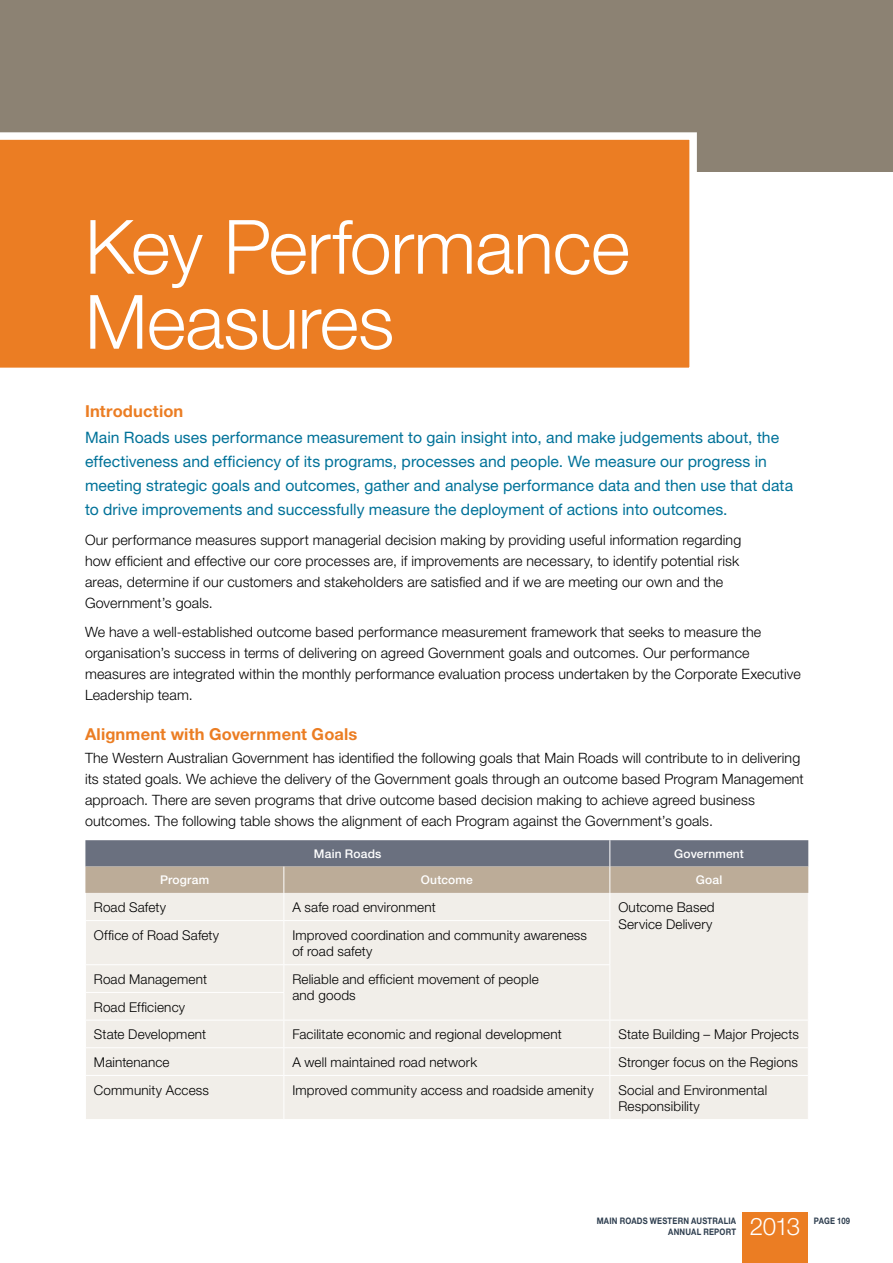
<style>
.page{position:relative;width:893px;height:1263px;background:#fff}
.page>*{position:absolute;margin:0;border:0;box-sizing:border-box;transform-origin:0 0}
.t1{font:300 75px/75px "Helvetica Neue";letter-spacing:-.01em;color:#fff}
.t2{font:300 24.15px "Helvetica Neue";color:#fff}
.t3{font:700 16.5px "Helvetica Neue";letter-spacing:.01em;color:#eb7d23}
.t4{font:15.75px/24px "Helvetica Neue";letter-spacing:.005em;color:#007299}
.t5{font:300 14.25px/21px "Helvetica Neue";letter-spacing:.01em;color:#000}
.t6{font:300 13.5px/16.5px "Helvetica Neue";letter-spacing:.01em;color:#000}
.t7{font:500 12px "Helvetica Neue";letter-spacing:.015em;color:#fff}
.t8{font:700 9px/10.8px "Helvetica Neue";letter-spacing:.03em;color:#2e3e4f;text-align:right;scale:.85 1}
</style>
<div class="page">
<div style="left:0;top:0;width:893px;height:171px;background:#8c8273"></div>
<div style="left:0;top:132px;width:701px;height:236px;background:#eb7d23"></div>
<div style="left:86px;top:920px;width:722px;height:199px;background:#f1eee9"></div>
<hr style="left:85px;top:920px;width:199px;height:1px;background:#fff">
<hr style="left:284px;top:920px;width:326px;height:1px;background:#fff">
<hr style="left:283px;top:921px;width:1px;height:43px;background:#fff">
<hr style="left:609px;top:921px;width:1px;height:43px;background:#fff">
<hr style="left:85px;top:964px;width:199px;height:1px;background:#fff">
<hr style="left:284px;top:964px;width:326px;height:1px;background:#fff">
<hr style="left:85px;top:992px;width:199px;height:1px;background:#fff">
<hr style="left:85px;top:1020px;width:199px;height:1px;background:#fff">
<hr style="left:284px;top:1020px;width:326px;height:1px;background:#fff">
<hr style="left:610px;top:1020px;width:199px;height:1px;background:#fff">
<hr style="left:85px;top:1047px;width:199px;height:1px;background:#fff">
<hr style="left:284px;top:1047px;width:326px;height:1px;background:#fff">
<svg style="left:283px;top:965px;width:1px;height:110px"></svg>
<hr style="left:610px;top:1047px;width:199px;height:1px;background:#fff">
<svg style="left:609px;top:965px;width:1px;height:110px"></svg>
<hr style="left:85px;top:1075px;width:199px;height:1px;background:#fff">
<hr style="left:284px;top:1075px;width:326px;height:1px;background:#fff">
<hr style="left:283px;top:1076px;width:1px;height:43px;background:#fff">
<hr style="left:610px;top:1075px;width:199px;height:1px;background:#fff">
<hr style="left:609px;top:1076px;width:1px;height:43px;background:#fff">
<svg style="left:85px;top:840px;width:724px;height:80px;background:#b3afac"></svg>
<div style="left:742px;top:1212px;width:66px;height:51px;background:#eb7d23"></div>
<h1 class="t1" style="left:85px;top:208px;width:546px">Key Performance<br>Measures</h1>
<p class="t3" style="left:85px;top:401px;width:100px">Introduction</p>
<p class="t4" style="left:85px;top:425px;width:710px">Main Roads uses performance measurement to gain insight into, and make judgements about, the effectiveness and efficiency of its programs, processes and people. We measure our progress in meeting strategic goals and outcomes, gather and analyse performance data and then use that data to drive improvements and successfully measure the deployment of actions into outcomes.</p>
<p class="t5" style="left:85px;top:529px;width:658px">Our performance measures support managerial decision making by providing useful information regarding how efficient and effective our core processes are, if improvements are necessary, to identify potential risk areas, determine if our customers and stakeholders are satisfied and if we are meeting our own and the Government’s goals.</p>
<p class="t5" style="left:85px;top:621px;width:717px">We have a well-established outcome based performance measurement framework that seeks to measure the organisation’s success in terms of delivering on agreed Government goals and outcomes. Our performance measures are integrated within the monthly performance evaluation process undertaken by the Corporate Executive Leadership team.</p>
<p class="t3" style="left:85px;top:723px;width:274px">Alignment with Government Goals</p>
<p class="t5" style="left:85px;top:747px;width:720px">The Western Australian Government has identified the following goals that Main Roads will contribute to in delivering its stated goals. We achieve the delivery of the Government goals through an outcome based Program Management approach. There are seven programs that drive outcome based decision making to achieve agreed business outcomes. The following table shows the alignment of each Program against the Government’s goals.</p>
<p class="t7" style="left:314px;top:847px;width:69px">Main Roads</p>
<p class="t7" style="left:674px;top:847px;width:71px">Government</p>
<p class="t7" style="left:160px;top:873px;width:51px">Program</p>
<p class="t7" style="left:421px;top:873px;width:53px">Outcome</p>
<p class="t7" style="left:696px;top:873px;width:28px">Goal</p>
<p class="t6" style="left:94px;top:899px;width:74px">Road Safety</p>
<p class="t6" style="left:292px;top:899px;width:145px">A safe road environment</p>
<p class="t6" style="left:618px;top:899px;width:98px">Outcome Based<br>Service Delivery</p>
<p class="t6" style="left:94px;top:926px;width:127px">Office of Road Safety</p>
<p class="t6" style="left:292px;top:926px;width:296px">Improved coordination and community awareness of road safety</p>
<p class="t6" style="left:94px;top:970px;width:115px">Road Management</p>
<p class="t6" style="left:292px;top:970px;width:248px">Reliable and efficient movement of people and goods</p>
<p class="t6" style="left:94px;top:993px;width:114px;line-height:27.6px">Road Efficiency<br>State Development</p>
<p class="t6" style="left:292px;top:1026px;width:271px">Facilitate economic and regional development</p>
<p class="t6" style="left:618px;top:1026px;width:182px">State Building – Major Projects</p>
<p class="t6" style="left:94px;top:1053px;width:77px">Maintenance</p>
<p class="t6" style="left:292px;top:1053px;width:186px">A well maintained road network</p>
<p class="t6" style="left:618px;top:1053px;width:181px">Stronger focus on the Regions</p>
<p class="t6" style="left:94px;top:1081px;width:117px">Community Access</p>
<p class="t6" style="left:292px;top:1081px;width:303px">Improved community access and roadside amenity</p>
<p class="t6" style="left:618px;top:1081px;width:150px">Social and Environmental<br>Responsibility</p>
<p class="t8" style="left:597px;top:1215px;width:165px">Main Roads Western Australia<br>Annual Report</p>
<h2 class="t2" style="left:750px;top:1212px;width:52px">2013</h2>
<p class="t8" style="left:814px;top:1215px;width:44px">PAGE 109</p>
</div>
